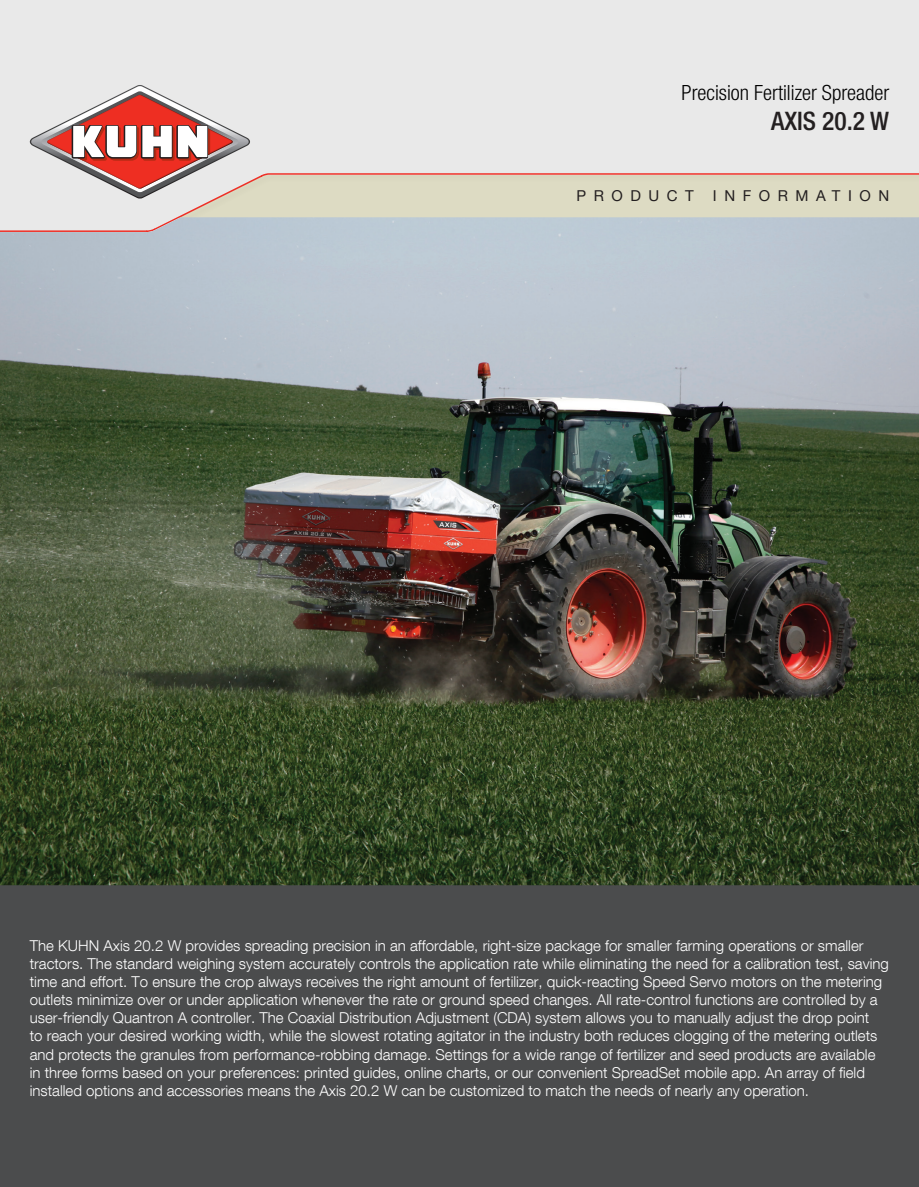
<style>
.page{position:relative;width:919px;height:1187px;background:#fff}
.page>*{position:absolute;margin:0;border:0;box-sizing:border-box;transform-origin:0 0}
.t1{font:500 condensed 25.5px "Helvetica Neue LT Com";color:#231f20}
.t2{font:300 condensed 21px "Helvetica Neue LT Com";color:#000}
.t3{font:300 15px/18px "Helvetica Neue LT Com";color:#fff}
.t4{font:15px "Helvetica Neue LT Com";letter-spacing:.5em;color:#231f20}
</style>
<div class="page">
<div style="left:0;top:0;width:918px;height:171px;background:#e9e9e9"></div>
<svg style="left:30px;top:85px;width:220px;height:86px"></svg>
<svg style="left:0;top:172px;width:918px;height:45px;background:#ded4c3"></svg>
<div style="left:0;top:885px;width:918px;height:301px;background:#4b4c4d"></div>
<img style="left:0;top:217px;width:918px;height:668px">
<p class="t2" style="left:681px;top:81px;width:209px">Precision Fertilizer Spreader</p>
<p class="t1" style="left:771px;top:106px;width:119px">AXIS 20.2 W</p>
<p class="t4" style="left:576px;top:187px;width:119px">PRODUCT</p>
<p class="t4" style="left:713px;top:187px;width:178px">INFORMATION</p>
<p class="t3" style="left:30px;top:936px;width:860px">The KUHN Axis 20.2 W provides spreading precision in an affordable, right-size package for smaller farming operations or smaller tractors. The standard weighing system accurately controls the application rate while eliminating the need for a calibration test, saving time and effort. To ensure the crop always receives the right amount of fertilizer, quick-reacting Speed Servo motors on the metering</p>
<p class="t3" style="left:30px;top:990px;width:849px">outlets minimize over or under application whenever the rate or ground speed changes. All rate-control functions are controlled by a</p>
<p class="t3" style="left:30px;top:1008px;width:840px">user-friendly Quantron A controller. The Coaxial Distribution Adjustment (CDA) system allows you to manually adjust the drop point</p>
<p class="t3" style="left:30px;top:1026px;width:849px">to reach your desired working width, while the slowest rotating agitator in the industry both reduces clogging of the metering outlets</p>
<p class="t3" style="left:30px;top:1044px;width:847px">and protects the granules from performance-robbing damage. Settings for a wide range of fertilizer and seed products are available</p>
<p class="t3" style="left:30px;top:1062px;width:836px">in three forms based on your preferences: printed guides, online charts, or our convenient SpreadSet mobile app. An array of field installed options and accessories means the Axis 20.2 W can be customized to match the needs of nearly any operation.</p>
</div>
